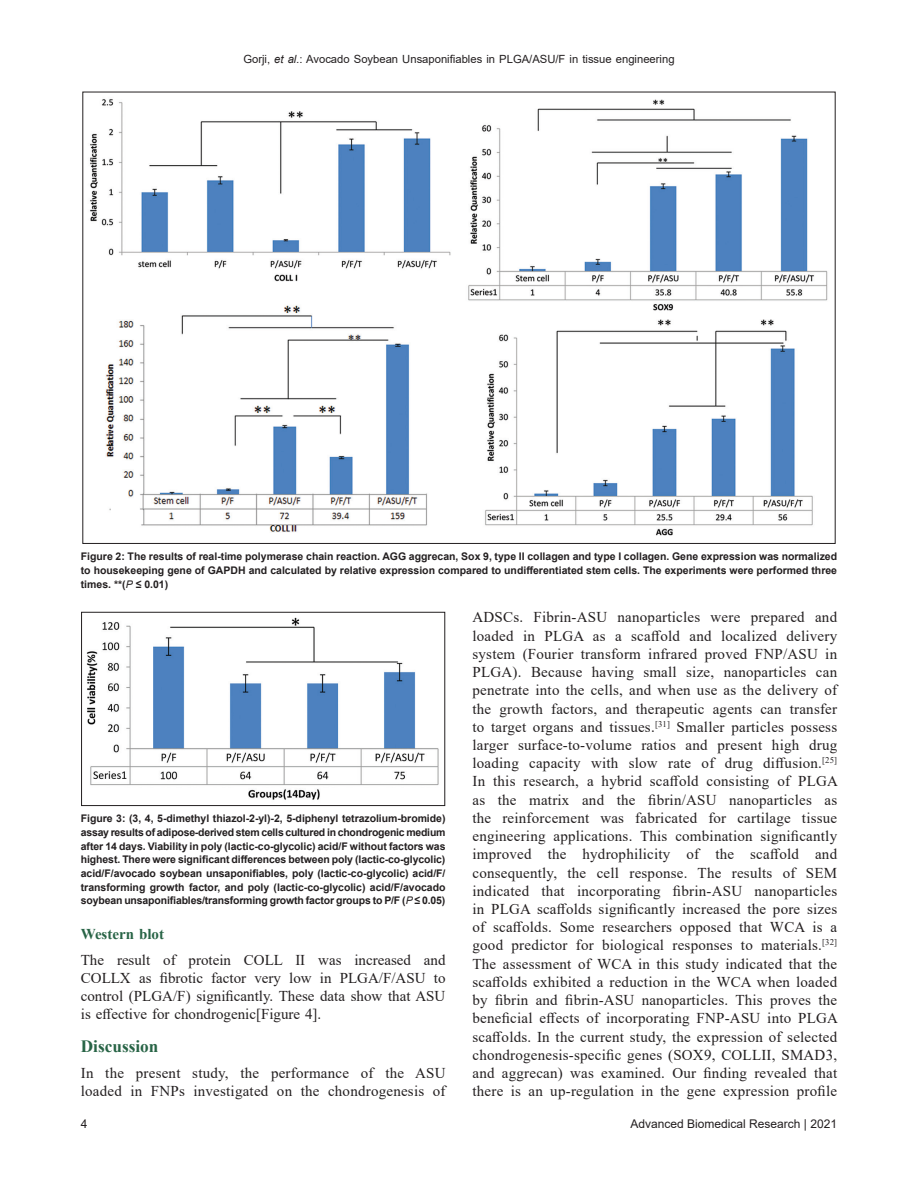
<style>
.page{position:relative;width:918px;height:1188px;background:#fff}
.page>*{position:absolute;margin:0;border:0;box-sizing:border-box;transform-origin:0 0}
.t1{font:700 17.25px "Times New Roman";color:#286446}
.TX{font:15px/18.1px "Times New Roman";letter-spacing:.015em;color:#231f20;text-align:justify}
.t2{font:700 15px "Times New Roman";color:#286446}
.t3{font:12px "Arial";color:#231f20}
.t4{font:11.25px "Arial";color:#231f20}
.FGC{font:700 10.5px/13.6px "Arial";letter-spacing:-.01em;color:#231f20;text-align:justify}
.s1{font-style:italic}
.s2{font-weight:400;font-style:italic}
</style>
<div class="page">
<img style="left:90px;top:99px;width:738px;height:437px">
<img style="left:86px;top:617px;width:353px;height:183px">
<div style="left:81px;top:612px;width:364px;height:194px;border:1px solid #231f20"></div>
<p class="t4" style="left:243px;top:51px;width:433px">Gorji, <span class="s1">et al.</span>: Avocado Soybean Unsaponifiables in PLGA/ASU/F in tissue engineering</p>
<p class="FGC" style="left:81px;top:550px;width:758px">Figure 2: The results of real‑time polymerase chain reaction. AGG aggrecan, Sox 9, type II collagen and type I collagen. Gene expression was normalized to housekeeping gene of GAPDH and calculated by relative expression compared to undifferentiated stem cells. The experiments were performed three times. **(<span class="s2">P</span> ≤ 0.01)</p>
<p class="FGC" style="left:81px;top:812px;width:366px">Figure 3: (3, 4, 5‑dimethyl thiazol‑2‑yl)‑2, 5‑diphenyl tetrazolium‑bromide) assay results of adipose‑derived stem cells cultured in chondrogenic medium after 14 days. Viability in poly (lactic‑co‑glycolic) acid/F without factors was highest. There were significant differences between poly (lactic‑co‑glycolic) acid/F/avocado soybean unsaponifiables, poly (lactic‑co‑glycolic) acid/F/ transforming growth factor, and poly (lactic‑co‑glycolic) acid/F/avocado soybean unsaponifiables/transforming growth factor groups to P/F (<span class="s2">P</span> ≤ 0.05)</p>
<h2 class="t2" style="left:81px;top:923px;width:85px">Western blot</h2>
<p class="TX" style="left:81px;top:951px;width:366px">The result of protein COLL II was increased and COLLX as fibrotic factor very low in PLGA/F/ASU to control (PLGA/F) significantly. These data show that ASU is effective for chondrogenic[Figure 4].</p>
<h1 class="t1" style="left:81px;top:1033px;width:79px">Discussion</h1>
<p class="TX" style="left:81px;top:1064px;width:366px">In the present study, the performance of the ASU loaded in FNPs investigated on the chondrogenesis of</p>
<p class="TX" style="left:472px;top:608px;width:367px">ADSCs. Fibrin‑ASU nanoparticles were prepared and loaded in PLGA as a scaffold and localized delivery system (Fourier transform infrared proved FNP/ASU in PLGA). Because having small size, nanoparticles can penetrate into the cells, and when use as the delivery of the growth factors, and therapeutic agents can transfer to target organs and tissues.<sup>[31]</sup> Smaller particles possess larger surface‑to‑volume ratios and present high drug loading capacity with slow rate of drug diffusion.<sup>[25] </sup>In this research, a hybrid scaffold consisting of PLGA as the matrix and the fibrin/ASU nanoparticles as the reinforcement was fabricated for cartilage tissue engineering applications. This combination significantly improved the hydrophilicity of the scaffold and consequently, the cell response. The results of SEM indicated that incorporating fibrin‑ASU nanoparticles in PLGA scaffolds significantly increased the pore sizes of scaffolds. Some researchers opposed that WCA is a good predictor for biological responses to materials.<sup>[32] </sup>The assessment of WCA in this study indicated that the scaffolds exhibited a reduction in the WCA when loaded by fibrin and fibrin‑ASU nanoparticles. This proves the beneficial effects of incorporating FNP‑ASU into PLGA scaffolds. In the current study, the expression of selected chondrogenesis‑specific genes (SOX9, COLLII, SMAD3, and aggrecan) was examined. Our finding revealed that there is an up‑regulation in the gene expression profile</p>
<p class="t3" style="left:81px;top:1116px;width:8px">4</p>
<p class="t3" style="left:631px;top:1116px;width:208px">Advanced Biomedical Research | 2021</p>
</div>
